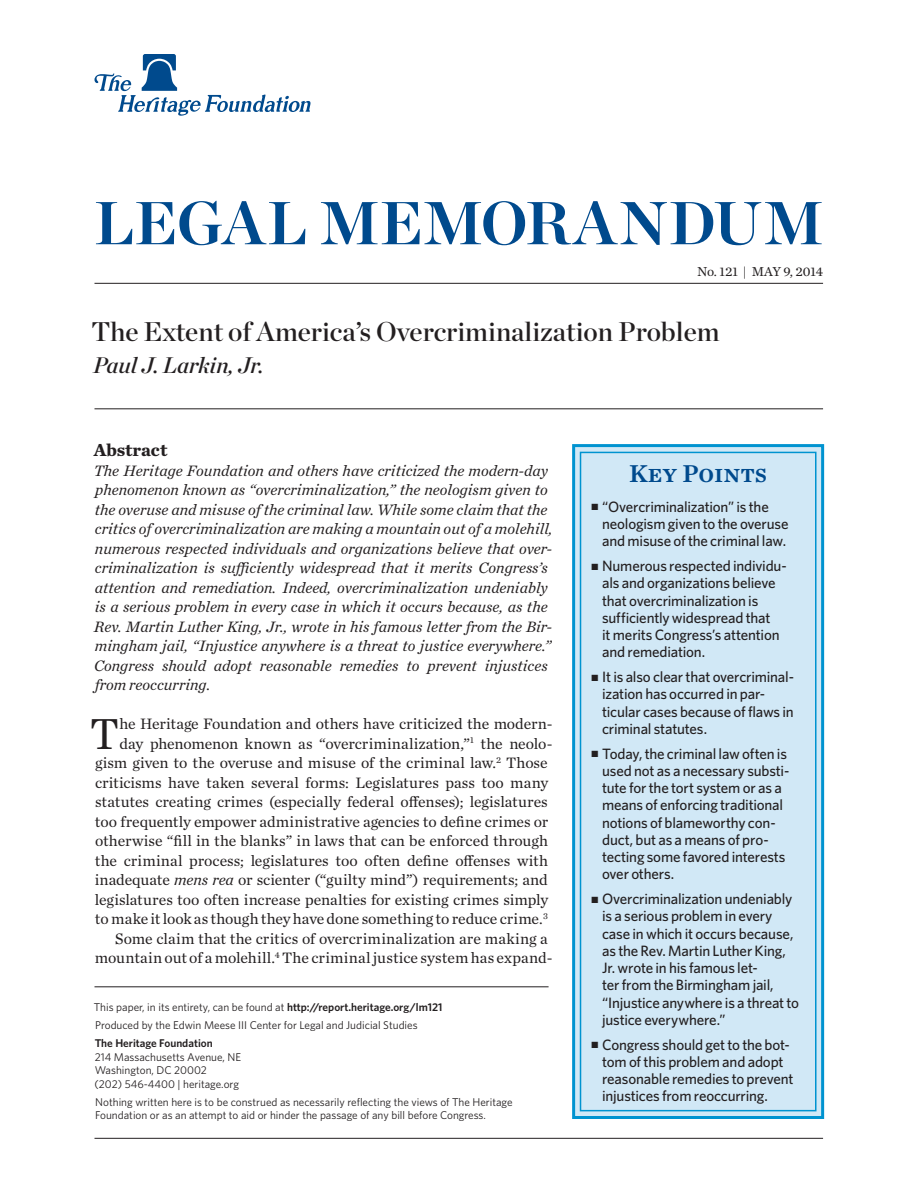
<style>
.page{position:relative;width:918px;height:1188px;background:#fff}
.page>*{position:absolute;margin:0;border:0;box-sizing:border-box;transform-origin:0 0}
.t1{font:60.45px "Chronicle Display Bold SC800";color:#004a8d}
.Body_Text__Drop_Cap{font:45.45px "Chronicle Text G1";color:#231f20}
.t2{font:27px "Chronicle Display Semi";color:#231f20}
.t3{font:25.5px "Chronicle Text G1 Semi";color:#004a8d}
.Byline{font:italic 22.5px "Chronicle Display Semi";color:#231f20}
.Main_Header{font:700 18px "Chronicle Text G1";color:#231f20}
.Abstract{font:italic 15.75px/19.5px "Chronicle Text G1";color:#231f20}
.Body_Text__Drop_Cap-2{font:15.75px/19.5px "Chronicle Text G1";color:#231f20;text-align:right}
.Body_Text{font:15.75px/19.5px "Chronicle Text G1";letter-spacing:.005em;color:#231f20;text-align:right}
.t4{font:500 15px/17.2px "Whitney";letter-spacing:-.015em;color:#231f20}
.Dateline{font:13.5px "Chronicle Text G1";color:#231f20}
.Disclaimer{font:11.25px/13.5px "Whitney";color:#231f20}
.THF_Address_Block{font:11.25px "Whitney";color:#231f20}
.First_Line{font:11.25px "Whitney";color:#231f20}
.Policy_Shop{font:11.25px "Whitney";color:#231f20}
.THF_Address_Block-2{font:600 11.25px "Whitney";color:#231f20}
.s1{font-style:italic}
.s2{font-weight:600}
</style>
<div class="page">
<svg style="left:94px;top:54px;width:217px;height:62px"></svg>
<div style="left:572px;top:444px;width:252px;height:675px;background:#d1e8f6;border:3px solid #0093d0"></div>
<div style="left:580px;top:452px;width:237px;height:659px;border:2px solid #0093d0"></div>
<hr style="left:94px;top:1138px;width:729px;height:1px;background:#231f20">
<hr style="left:94px;top:987px;width:455px;height:1px;background:#231f20">
<hr style="left:94px;top:283px;width:729px;height:1px;background:#231f20">
<hr style="left:94px;top:409px;width:729px;height:1px;background:#231f20">
<h1 class="t1" style="left:94px;top:174px;width:731px">LEGAL MEMORANDUM</h1>
<p class="Dateline" style="left:697px;top:262px;width:127px">No. 121 | May 9, 2014</p>
<p class="t2" style="left:92px;top:311px;width:630px">The Extent of America’s Overcriminalization Problem</p>
<p class="Byline" style="left:93px;top:347px;width:172px">Paul J. Larkin, Jr.</p>
<p class="Main_Header" style="left:94px;top:435px;width:75px">Abstract</p>
<p class="Abstract" style="left:94px;top:460px;width:460px">The Heritage Foundation and others have criticized the modern-day phenomenon known as “overcriminalization,” the neologism given to the overuse and misuse of the criminal law. While some claim that the critics of overcriminalization are making a mountain out of a molehill, numerous respected individuals and organizations believe that over&shy;criminalization is sufficiently widespread that it merits Congress’s attention and remediation. Indeed, overcriminalization undeniably is a serious problem in every case in which it occurs because, as the Rev. Martin Luther King, Jr., wrote in his famous letter from the Bir&shy;mingham jail, “Injustice anywhere is a threat to justice everywhere.” Congress should adopt reasonable remedies to prevent injustices from reoccurring.</p>
<p class="Body_Text__Drop_Cap" style="left:90px;top:699px;width:31px">T</p>
<p class="Body_Text__Drop_Cap-2" style="left:95px;top:713px;width:459px">he Heritage Foundation and others have criticized the modern&shy;day phenomenon known as “overcriminalization,”<sup>1</sup> the neolo&shy;gism given to the overuse and misuse of the criminal law.<sup>2</sup> Those criticisms have taken several forms: Legislatures pass too many statutes creating crimes (especially federal offenses); legislatures too frequently empower administrative agencies to define crimes or otherwise “fill in the blanks” in laws that can be enforced through the criminal process; legislatures too often define offenses with inadequate <span class="s1">mens rea</span> or scienter (“guilty mind”) requirements; and legislatures too often increase penalties for existing crimes simply to make it look as though they have done something to reduce crime.<sup>3</sup></p>
<p class="Body_Text" style="left:95px;top:928px;width:459px">Some claim that the critics of overcriminalization are making a mountain out of a molehill.<sup>4</sup> The criminal justice system has expand-</p>
<p class="First_Line" style="left:94px;top:1000px;width:350px">This paper, in its entirety, can be found at <span class="s2">http://report.heritage.org/lm121</span></p>
<p class="Policy_Shop" style="left:95px;top:1018px;width:324px">Produced by the Edwin Meese III Center for Legal and Judicial Studies</p>
<p class="THF_Address_Block-2" style="left:95px;top:1036px;width:120px">The Heritage Foundation</p>
<p class="THF_Address_Block" style="left:95px;top:1049px;width:148px">214 Massachusetts Avenue, NE</p>
<p class="THF_Address_Block" style="left:95px;top:1063px;width:114px">Washington, DC 20002</p>
<p class="THF_Address_Block" style="left:94px;top:1076px;width:146px">(202) 546-4400 | heritage.org</p>
<p class="Disclaimer" style="left:95px;top:1095px;width:419px">Nothing written here is to be construed as necessarily reflecting the views of The Heritage<br>Foundation or as an attempt to aid or hinder the passage of any bill before Congress.</p>
<h3 class="t3" style="left:629px;top:454px;width:139px">Key Points</h3>
<p class="t4" style="left:602px;top:498px;width:188px;text-indent:-10px">■ “Overcriminalization” is the neologism given to the overuse and misuse of the criminal law.</p>
<p class="t4" style="left:602px;top:557px;width:186px;text-indent:-10px">■ Numerous respected individu&shy;als and organizations believe that overcriminalization is sufficiently widespread that<br>it merits Congress’s attention and remediation.</p>
<p class="t4" style="left:602px;top:668px;width:193px;text-indent:-10px">■ It is also clear that overcriminal&shy;ization has occurred in par&shy;ticular cases because of flaws in criminal statutes.</p>
<p class="t4" style="left:602px;top:744px;width:189px;text-indent:-10px">■ Today, the criminal law often is used not as a necessary substi&shy;tute for the tort system or as a means of enforcing traditional notions of blameworthy con&shy;duct, but as a means of pro&shy;tecting some favored interests over others.</p>
<p class="t4" style="left:602px;top:890px;width:199px;text-indent:-10px">■ Overcriminalization undeniably is a serious problem in every case in which it occurs because, as the Rev. Martin Luther King,<br>Jr. wrote in his famous let-<br>ter from the Birmingham jail, “Injustice anywhere is a threat to justice everywhere.”</p>
<p class="t4" style="left:602px;top:1035px;width:193px;text-indent:-10px">■ Congress should get to the bot&shy;tom of this problem and adopt reasonable remedies to prevent injustices from reoccurring.</p>
</div>
